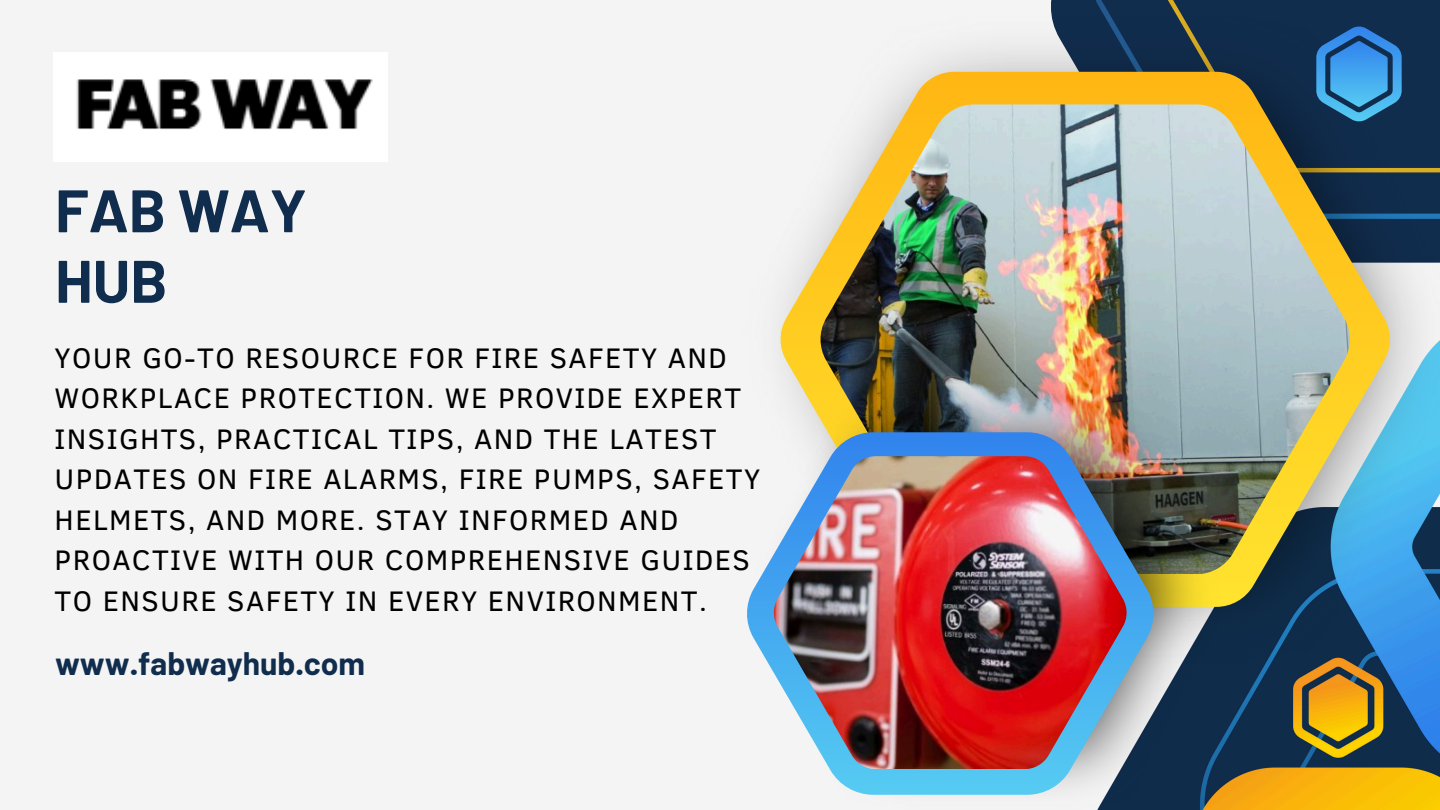
<style>
.page{position:relative;width:1440px;height:810px;background:#f4f4f4}
.page>*{position:absolute;margin:0;border:0;box-sizing:border-box;transform-origin:0 0}
.t1{font:700 59.9px/70.5px "Barlow";color:#112d4e}
.t2{font:700 31.8px "Barlow";color:#112d4e}
.t3{font:29px/40.5px "Clear Sans";letter-spacing:.05em;color:#000}
</style>
<div class="page">
<div style="left:1145px;top:0;width:295px;height:15px;background:#112d4e"></div>
<img style="left:1220px;top:663px;width:220px;height:147px">
<img style="left:780px;top:15px;width:660px;height:648px">
<svg style="left:781px;top:72px;width:609px;height:535px"></svg>
<img style="left:821px;top:104px;width:529px;height:470px">
<svg style="left:1316px;top:26px;width:86px;height:96px;background:#3079b3"></svg>
<img style="left:780px;top:383px;width:440px;height:427px">
<svg style="left:747px;top:432px;width:406px;height:363px"></svg>
<img style="left:774px;top:456px;width:353px;height:313px">
<img style="left:53px;top:53px;width:334px;height:109px">
<p class="t1" style="left:55px;top:173px;width:253px">FAB WAY<br>HUB</p>
<p class="t3" style="left:55px;top:336px;width:707px">YOUR GO-TO RESOURCE FOR FIRE SAFETY AND WORKPLACE PROTECTION. WE PROVIDE EXPERT INSIGHTS, PRACTICAL TIPS, AND THE LATEST UPDATES ON FIRE ALARMS, FIRE PUMPS, SAFETY HELMETS, AND MORE. STAY INFORMED AND PROACTIVE WITH OUR COMPREHENSIVE GUIDES TO ENSURE SAFETY IN EVERY ENVIRONMENT.</p>
<h1 class="t2" style="left:55px;top:643px;width:312px">www.fabwayhub.com</h1>
</div>
